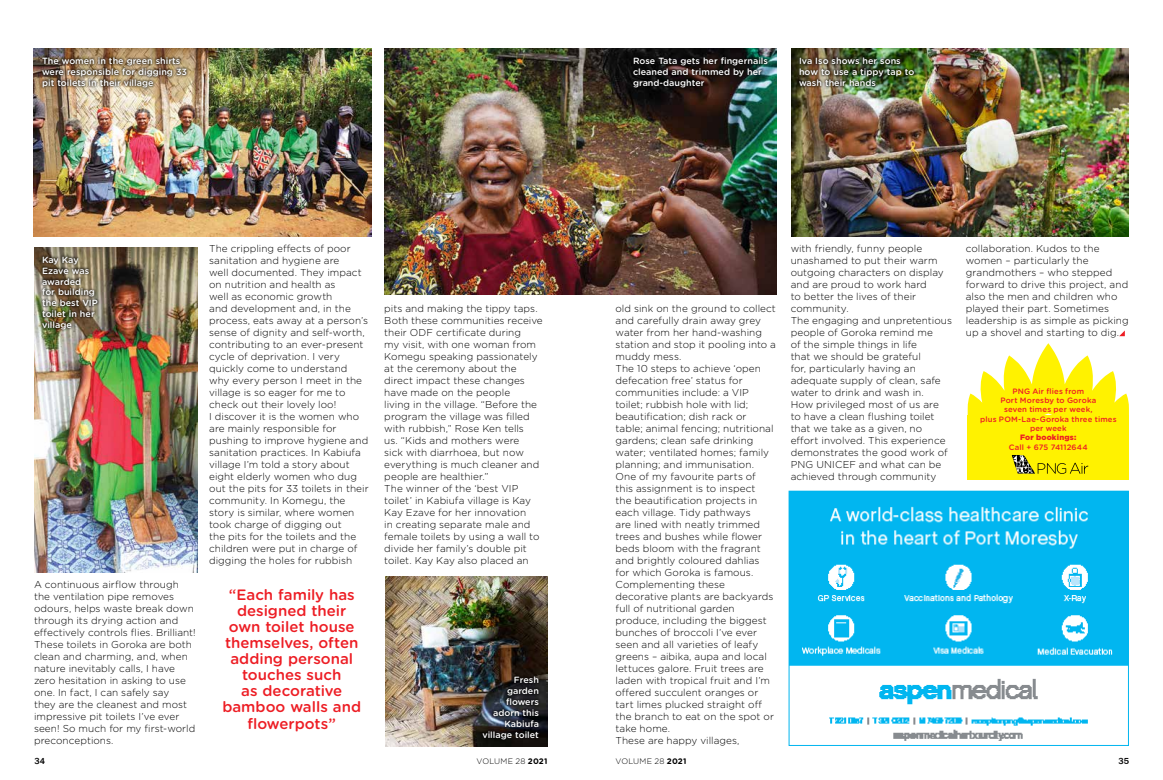
<style>
.page{position:relative;width:1163px;height:780px;background:#fff}
.page>*{position:absolute;margin:0;border:0;box-sizing:border-box;transform-origin:0 0}
.t1{font:500 15px/16px "Gotham Rounded";color:#ed1d24;text-align:center}
.t2{font:300 10px/12px "Gotham Rounded";letter-spacing:.005em;color:#000}
.t3{font:500 9px/10.8px "Gotham Rounded";color:#fff}
.t4{font:500 9px "Franklin Gothic";color:#000}
.t5{font:300 8px "Gotham Rounded";letter-spacing:.025em;color:#000}
.t6{font:500 7.8px/9.3px "Gotham Rounded";letter-spacing:.02em;color:#ed1d24;text-align:center}
.t7{font:900 7.8px "Gotham";letter-spacing:.025em;color:#ed1d24}
.s1{font-weight:700}
</style>
<div class="page">
<img style="left:790px;top:492px;width:336px;height:249px">
<div style="left:788px;top:490px;width:340px;height:256px;border:1px solid #00b5ef"></div>
<svg style="left:1119px;top:331px;width:5px;height:5px"></svg>
<img style="left:34px;top:49px;width:338px;height:188px">
<img style="left:34px;top:247px;width:163px;height:326px">
<img style="left:386px;top:576px;width:161px;height:170px">
<img style="left:791px;top:49px;width:337px;height:188px">
<div style="left:40px;top:54px;width:149px;height:36px;background:#000;opacity:.6"></div>
<div style="left:40px;top:254px;width:60px;height:78px;background:#000;opacity:.6"></div>
<div style="left:480px;top:673px;width:61px;height:68px;background:#000;opacity:.6"></div>
<div style="left:796px;top:54px;width:120px;height:34px;background:#000;opacity:.6"></div>
<div style="left:967px;top:415px;width:161px;height:64px;background:#fff200"></div>
<svg style="left:967px;top:343px;width:161px;height:72px"></svg>
<svg style="left:1011px;top:455px;width:77px;height:19px"></svg>
<img style="left:384px;top:49px;width:392px;height:245px">
<div style="left:630px;top:55px;width:140px;height:35px;background:#000;opacity:.6"></div>
<p class="t3" style="left:42px;top:55px;width:146px">The women in the green shirts were responsible for digging 33 pit toilets in their village</p>
<p class="t3" style="left:633px;top:55px;width:136px">Rose Tata gets her fingernails cleaned and trimmed by her grand-daughter</p>
<p class="t3" style="left:799px;top:55px;width:117px">Iva Iso shows her sons how to use a tippy tap to wash their hands</p>
<p class="t3" style="left:42px;top:254px;width:57px">Kay Kay<br>Ezave was awarded<br>for building the best VIP toilet in her village</p>
<p class="t2" style="left:34px;top:578px;width:163px">A continuous airflow through the ventilation pipe removes odours, helps waste break down through its drying action and effectively controls flies. Brilliant!<br>These toilets in Goroka are both clean and charming, and, when nature inevitably calls, I have zero hesitation in asking to use one. In fact, I can safely say<br>they are the cleanest and most impressive pit toilets I’ve ever seen! So much for my first-world preconceptions.</p>
<p class="t2" style="left:209px;top:242px;width:161px">The crippling effects of poor sanitation and hygiene are<br>well documented. They impact on nutrition and health as<br>well as economic growth<br>and development and, in the process, eats away at a person’s sense of dignity and self-worth, contributing to an ever-present cycle of deprivation. I very quickly come to understand why every person I meet in the village is so eager for me to check out their lovely loo!<br>I discover it is the women who are mainly responsible for pushing to improve hygiene and sanitation practices. In Kabiufa village I’m told a story about eight elderly women who dug out the pits for 33 toilets in their community. In Komegu, the story is similar, where women took charge of digging out<br>the pits for the toilets and the children were put in charge of digging the holes for rubbish</p>
<h1 class="t1" style="left:222px;top:586px;width:140px">“Each family has designed their own toilet house themselves, often adding personal touches such<br>as decorative bamboo walls and flowerpots”</h1>
<p class="t2" style="left:384px;top:302px;width:160px">pits and making the tippy taps.<br>Both these communities receive their ODF certificate during<br>my visit, with one woman from<br>Komegu speaking passionately at the ceremony about the direct impact these changes have made on the people<br>living in the village. “Before the program the village was filled with rubbish,” Rose Ken tells<br>us. “Kids and mothers were<br>sick with diarrhoea, but now everything is much cleaner and people are healthier.”<br>The winner of the ‘best VIP toilet’ in Kabiufa village is Kay<br>Kay Ezave for her innovation<br>in creating separate male and female toilets by using a wall to divide her family’s double pit toilet. Kay Kay also placed an</p>
<p class="t2" style="left:615px;top:302px;width:162px">old sink on the ground to collect and carefully drain away grey water from her hand-washing station and stop it pooling into a muddy mess.<br>The 10 steps to achieve ‘open defecation free’ status for communities include: a VIP toilet; rubbish hole with lid; beautification; dish rack or table; animal fencing; nutritional gardens; clean safe drinking water; ventilated homes; family planning; and immunisation.<br>One of my favourite parts of<br>this assignment is to inspect<br>the beautification projects in each village. Tidy pathways<br>are lined with neatly trimmed trees and bushes while flower beds bloom with the fragrant and brightly coloured dahlias<br>for which Goroka is famous.<br>Complementing these decorative plants are backyards full of nutritional garden produce, including the biggest bunches of broccoli I’ve ever seen and all varieties of leafy greens – aibika, aupa and local lettuces galore. Fruit trees are laden with tropical fruit and I’m offered succulent oranges or tart limes plucked straight off the branch to eat on the spot or take home.<br>These are happy villages,</p>
<p class="t3" style="left:482px;top:674px;width:58px;text-align:right">Fresh garden flowers adorn this<br>Kabiufa village toilet</p>
<p class="t2" style="left:790px;top:242px;width:163px">with friendly, funny people unashamed to put their warm outgoing characters on display and are proud to work hard<br>to better the lives of their community.<br>The engaging and unpretentious people of Goroka remind me<br>of the simple things in life<br>that we should be grateful<br>for, particularly having an adequate supply of clean, safe water to drink and wash in.<br>How privileged most of us are<br>to have a clean flushing toilet that we take as a given, no effort involved. This experience demonstrates the good work of<br>PNG UNICEF and what can be achieved through community</p>
<p class="t2" style="left:965px;top:242px;width:164px">collaboration. Kudos to the women – particularly the grandmothers – who stepped forward to drive this project, and also the men and children who played their part. Sometimes leadership is as simple as picking up a shovel and starting to dig.</p>
<p class="t6" style="left:979px;top:386px;width:138px">PNG Air flies from<br>Port Moresby to Goroka<br>seven times per week,<br>plus POM-Lae-Goroka three times per week</p>
<p class="t7" style="left:1020px;top:432px;width:58px">For bookings:</p>
<p class="t6" style="left:1008px;top:442px;width:80px">Call + 675 74112644</p>
<p class="t4" style="left:34px;top:755px;width:12px">34</p>
<p class="t5" style="left:476px;top:755px;width:72px">VOLUME 28 <span class="s1">2021</span></p>
<p class="t5" style="left:615px;top:755px;width:72px">VOLUME 28 <span class="s1">2021</span></p>
<p class="t4" style="left:1118px;top:755px;width:12px">35</p>
</div>
